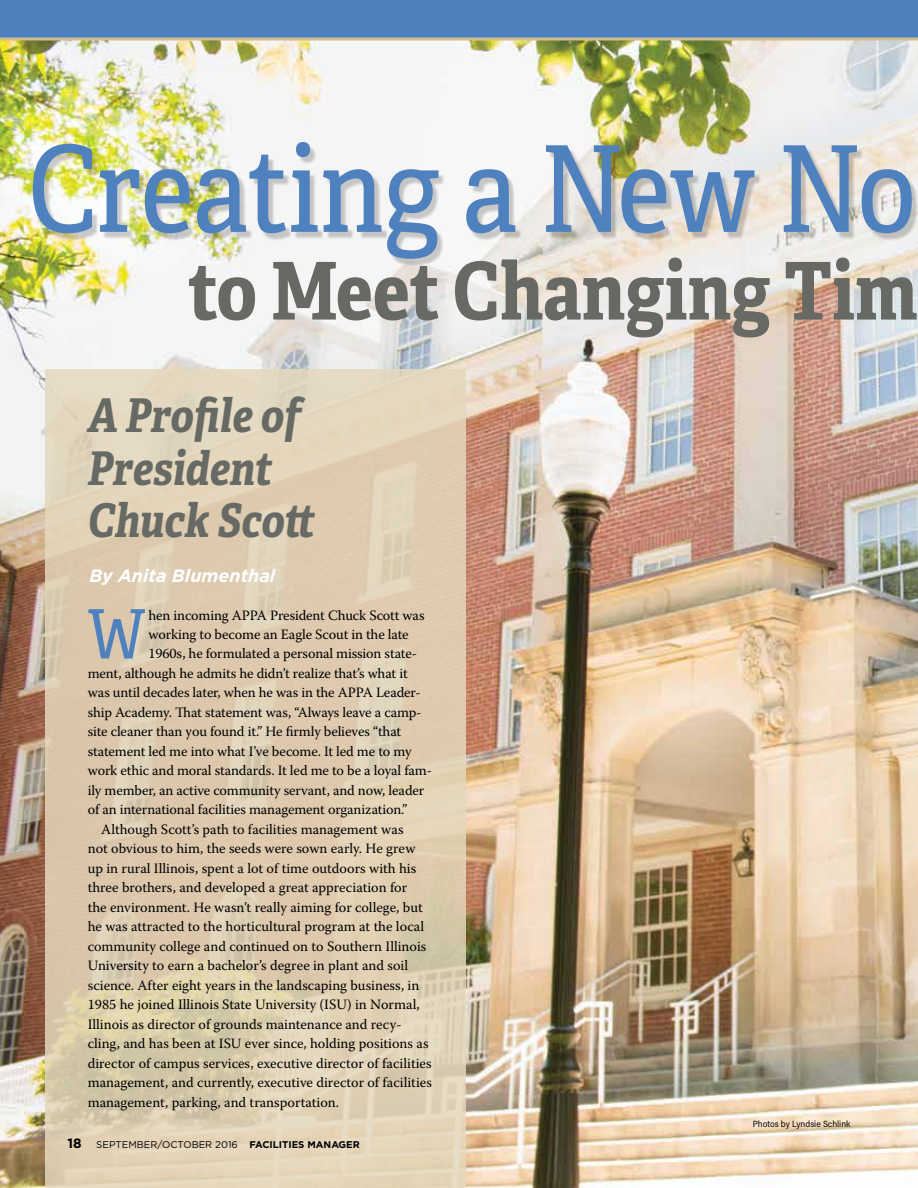
<style>
.page{position:relative;width:918px;height:1188px;background:#fff}
.page>*{position:absolute;margin:0;border:0;box-sizing:border-box;transform-origin:0 0}
.t1{font:119.55px "Adelle Condensed";letter-spacing:-.005em;color:#4e81be}
.t2{font:700 79.65px "Adelle Condensed";color:#676965}
.t3{font:68.1px "Adelle Condensed";color:#4e81be}
.t4{font:italic 700 46.5px/52.5px "Adelle Condensed";color:#676965}
.t5{font:italic 700 18px "Gotham";color:#fff}
.t6{font:14.25px "Warnock Pro";color:#000}
.t7{font:700 13.5px "Gotham";color:#000}
.t8{font:9.75px "Gotham";color:#000}
.t9{font:9px "Acumin Pro Semi Cond";color:#000}
.s1{font-weight:700}
</style>
<div class="page">
<img style="left:0;top:40px;width:918px;height:1148px">
<div style="left:36px;top:145px;width:882px;height:121px;background:#000;opacity:.2"></div>
<svg style="left:0;top:0;width:918px;height:40px;background:#5684ba"></svg>
<svg style="left:45px;top:369px;width:421px;height:819px;background:#deceb3"></svg>
<h1 class="t1" style="left:28px;top:104px;width:889px">Creating a New No</h1>
<h2 class="t2" style="left:188px;top:232px;width:731px">to Meet Changing Tim</h2>
<h3 class="t4" style="left:88px;top:387px;width:229px">A Profile of<br>President<br>Chuck Scott</h3>
<p class="t5" style="left:89px;top:566px;width:187px">By Anita Blumenthal</p>
<h3 class="t3" style="left:88px;top:586px;width:59px">W</h3>
<p class="t6" style="left:149px;top:606px;width:278px">hen incoming APPA President Chuck Scott was</p>
<p class="t6" style="left:149px;top:626px;width:262px">working to become an Eagle Scout in the late</p>
<p class="t6" style="left:149px;top:645px;width:270px">1960s, he formulated a personal mission state-</p>
<p class="t6" style="left:88px;top:665px;width:322px">ment, although he admits he didn’t realize that’s what it</p>
<p class="t6" style="left:88px;top:684px;width:335px">was until decades later, when he was in the APPA Leader-</p>
<p class="t6" style="left:88px;top:704px;width:335px">ship Academy. That statement was, “Always leave a camp-</p>
<p class="t6" style="left:88px;top:723px;width:315px">site cleaner than you found it.” He firmly believes “that</p>
<p class="t6" style="left:88px;top:743px;width:325px">statement led me into what I’ve become. It led me to my</p>
<p class="t6" style="left:88px;top:762px;width:346px">work ethic and moral standards. It led me to be a loyal fam-</p>
<p class="t6" style="left:88px;top:782px;width:338px">ily member, an active community servant, and now, leader</p>
<p class="t6" style="left:88px;top:801px;width:321px">of an international facilities management organization.”</p>
<p class="t6" style="left:101px;top:821px;width:304px">Although Scott’s path to facilities management was</p>
<p class="t6" style="left:88px;top:840px;width:329px">not obvious to him, the seeds were sown early. He grew</p>
<p class="t6" style="left:88px;top:860px;width:330px">up in rural Illinois, spent a lot of time outdoors with his</p>
<p class="t6" style="left:88px;top:879px;width:321px">three brothers, and developed a great appreciation for</p>
<p class="t6" style="left:88px;top:899px;width:337px">the environment. He wasn’t really aiming for college, but</p>
<p class="t6" style="left:88px;top:918px;width:338px">he was attracted to the horticultural program at the local</p>
<p class="t6" style="left:88px;top:938px;width:340px">community college and continued on to Southern Illinois</p>
<p class="t6" style="left:88px;top:957px;width:322px">University to earn a bachelor’s degree in plant and soil</p>
<p class="t6" style="left:88px;top:977px;width:333px">science. After eight years in the landscaping business, in</p>
<p class="t6" style="left:88px;top:996px;width:333px">1985 he joined Illinois State University (ISU) in Normal,</p>
<p class="t6" style="left:88px;top:1016px;width:315px">Illinois as director of grounds maintenance and recy-</p>
<p class="t6" style="left:88px;top:1035px;width:342px">cling, and has been at ISU ever since, holding positions as</p>
<p class="t6" style="left:88px;top:1055px;width:345px">director of campus services, executive director of facilities</p>
<p class="t6" style="left:88px;top:1074px;width:346px">management, and currently, executive director of facilities</p>
<p class="t6" style="left:88px;top:1094px;width:253px">management, parking, and transportation.</p>
<p class="t7" style="left:68px;top:1134px;width:16px">18</p>
<p class="t8" style="left:96px;top:1139px;width:265px">SEPTEMBER/OCTOBER 2016 <span class="s1">FACILITIES MANAGER</span></p>
<p class="t9" style="left:753px;top:1117px;width:99px">Photos by Lyndsie Schlink</p>
</div>
